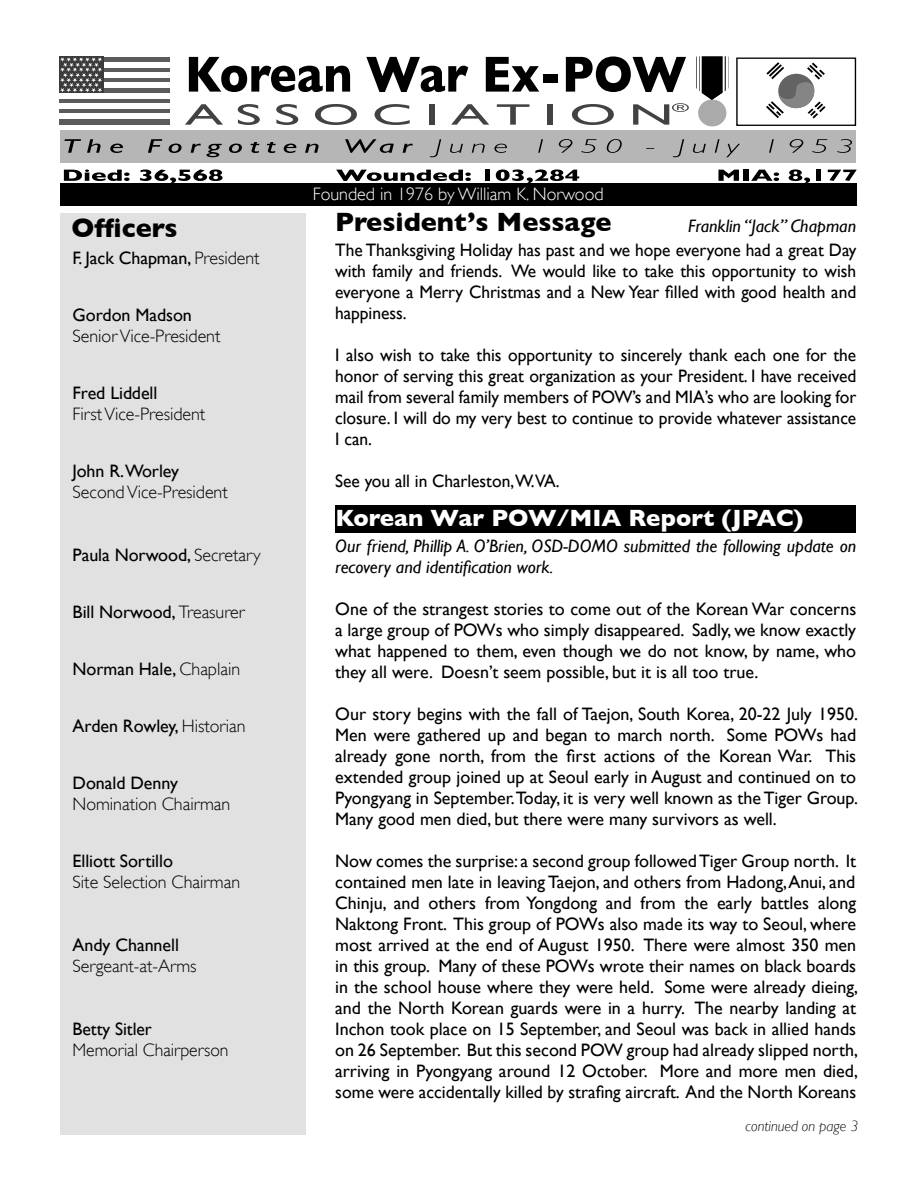
<style>
.page{position:relative;width:918px;height:1188px;background:#fff}
.page>*{position:absolute;margin:0;border:0;box-sizing:border-box;transform-origin:0 0}
.t1{font:700 27px "Gill Sans";color:#000}
.t2{font:700 24px "Gill Sans";color:#fff}
.t3{font:18px/21px "Gill Sans";color:#000;text-align:justify}
.t4{font:300 18px "Gill Sans";letter-spacing:-.005em;color:#000}
.t5{font:italic 18px/21px "Gill Sans";color:#000}
.t6{font:300 18px "Gill Sans";color:#fff}
.t7{font:italic 300 15px "Gill Sans";letter-spacing:-.005em;color:#000}
.s1{font-weight:300}
</style>
<div class="page">
<svg style="left:189px;top:57px;width:161px;height:35px"></svg>
<svg style="left:366px;top:57px;width:102px;height:35px"></svg>
<svg style="left:486px;top:57px;width:53px;height:35px"></svg>
<div style="left:543px;top:75px;width:15px;height:8px;background:#000"></div>
<svg style="left:566px;top:56px;width:120px;height:36px"></svg>
<svg style="left:185px;top:104px;width:38px;height:21px"></svg>
<svg style="left:238px;top:104px;width:22px;height:21px"></svg>
<svg style="left:276px;top:104px;width:22px;height:21px"></svg>
<svg style="left:315px;top:104px;width:42px;height:21px"></svg>
<svg style="left:375px;top:104px;width:35px;height:21px"></svg>
<div style="left:429px;top:104px;width:5px;height:21px;background:#424242"></div>
<svg style="left:451px;top:104px;width:38px;height:21px"></svg>
<svg style="left:497px;top:104px;width:32px;height:21px"></svg>
<div style="left:547px;top:104px;width:6px;height:21px;background:#424242"></div>
<svg style="left:572px;top:104px;width:42px;height:21px"></svg>
<svg style="left:633px;top:103px;width:56px;height:22px"></svg>
<div style="left:61px;top:130px;width:795px;height:33px;background:#b6b6b6"></div>
<svg style="left:766px;top:62px;width:60px;height:56px"></svg>
<div style="left:736px;top:58px;width:120px;height:68px;border:1px solid #000"></div>
<div style="left:59px;top:57px;width:111px;height:67px;background:#5b5b5b"></div>
<div style="left:59px;top:72px;width:111px;height:6px;background:#fff"></div>
<div style="left:59px;top:62px;width:111px;height:5px;background:#fff"></div>
<div style="left:59px;top:83px;width:111px;height:5px;background:#fff"></div>
<div style="left:59px;top:93px;width:111px;height:5px;background:#fff"></div>
<div style="left:59px;top:114px;width:111px;height:5px;background:#fff"></div>
<div style="left:59px;top:103px;width:111px;height:6px;background:#fff"></div>
<svg style="left:59px;top:56px;width:45px;height:37px"></svg>
<svg style="left:60px;top:58px;width:42px;height:34px"></svg>
<svg style="left:64px;top:139px;width:17px;height:14px"></svg>
<svg style="left:87px;top:139px;width:14px;height:14px"></svg>
<svg style="left:110px;top:144px;width:13px;height:9px"></svg>
<svg style="left:148px;top:139px;width:14px;height:14px"></svg>
<svg style="left:169px;top:144px;width:13px;height:9px"></svg>
<svg style="left:191px;top:144px;width:31px;height:13px"></svg>
<svg style="left:229px;top:144px;width:13px;height:9px"></svg>
<svg style="left:250px;top:142px;width:9px;height:11px"></svg>
<svg style="left:267px;top:142px;width:9px;height:11px"></svg>
<svg style="left:284px;top:144px;width:12px;height:9px"></svg>
<svg style="left:305px;top:144px;width:14px;height:9px"></svg>
<svg style="left:345px;top:139px;width:49px;height:14px"></svg>
<svg style="left:403px;top:144px;width:10px;height:9px"></svg>
<svg style="left:430px;top:139px;width:11px;height:18px"></svg>
<svg style="left:450px;top:144px;width:13px;height:9px"></svg>
<svg style="left:472px;top:144px;width:13px;height:9px"></svg>
<svg style="left:494px;top:144px;width:13px;height:9px"></svg>
<svg style="left:538px;top:139px;width:5px;height:14px"></svg>
<svg style="left:559px;top:139px;width:13px;height:14px"></svg>
<svg style="left:581px;top:139px;width:16px;height:14px"></svg>
<svg style="left:607px;top:139px;width:15px;height:14px"></svg>
<svg style="left:673px;top:139px;width:11px;height:18px"></svg>
<svg style="left:693px;top:144px;width:13px;height:9px"></svg>
<svg style="left:715px;top:139px;width:5px;height:14px"></svg>
<svg style="left:726px;top:144px;width:14px;height:13px"></svg>
<svg style="left:769px;top:139px;width:5px;height:14px"></svg>
<svg style="left:790px;top:139px;width:13px;height:14px"></svg>
<svg style="left:812px;top:139px;width:15px;height:14px"></svg>
<svg style="left:837px;top:139px;width:15px;height:14px"></svg>
<svg style="left:64px;top:170px;width:66px;height:11px"></svg>
<svg style="left:140px;top:169px;width:83px;height:14px"></svg>
<svg style="left:336px;top:170px;width:135px;height:11px"></svg>
<div style="left:485px;top:170px;width:5px;height:11px;background:#000"></div>
<svg style="left:496px;top:170px;width:83px;height:13px"></svg>
<svg style="left:718px;top:170px;width:21px;height:11px"></svg>
<div style="left:743px;top:170px;width:6px;height:11px;background:#000"></div>
<svg style="left:751px;top:170px;width:28px;height:11px"></svg>
<svg style="left:789px;top:170px;width:21px;height:13px"></svg>
<div style="left:816px;top:170px;width:5px;height:11px;background:#000"></div>
<svg style="left:828px;top:170px;width:29px;height:11px"></svg>
<div style="left:698px;top:99px;width:28px;height:27px;background:#aaa;border-radius:50%"></div>
<svg style="left:696px;top:56px;width:30px;height:44px"></svg>
<div style="left:60px;top:183px;width:796px;height:23px;background:#000"></div>
<div style="left:60px;top:213px;width:246px;height:921px;background:#e1e1e1"></div>
<div style="left:335px;top:505px;width:521px;height:28px;background:#000"></div>
<h1 class="t1" style="left:71px;top:212px;width:108px">Officers</h1>
<p class="t3" style="left:73px;top:247px;width:188px">F. Jack Chapman, <span class="s1">President</span></p>
<p class="t3" style="left:73px;top:304px;width:121px">Gordon Madson</p>
<p class="t4" style="left:73px;top:325px;width:149px">Senior Vice-President</p>
<p class="t3" style="left:73px;top:382px;width:86px">Fred Liddell</p>
<p class="t4" style="left:73px;top:403px;width:134px">First Vice-President</p>
<p class="t3" style="left:73px;top:460px;width:108px">John R.Worley</p>
<p class="t4" style="left:73px;top:481px;width:157px">Second Vice-President</p>
<p class="t3" style="left:73px;top:544px;width:190px">Paula Norwood, <span class="s1">Secretary</span></p>
<p class="t3" style="left:73px;top:601px;width:174px">Bill Norwood, <span class="s1">Treasurer</span></p>
<p class="t3" style="left:73px;top:658px;width:169px">Norman Hale, <span class="s1">Chaplain</span></p>
<p class="t3" style="left:73px;top:715px;width:175px">Arden Rowley, <span class="s1">Historian</span></p>
<p class="t3" style="left:73px;top:772px;width:107px">Donald Denny</p>
<p class="t4" style="left:73px;top:793px;width:159px">Nomination Chairman</p>
<p class="t3" style="left:73px;top:850px;width:102px">Elliott Sortillo</p>
<p class="t4" style="left:73px;top:871px;width:169px">Site Selection Chairman</p>
<p class="t3" style="left:73px;top:934px;width:108px">Andy Channell</p>
<p class="t4" style="left:73px;top:955px;width:126px">Sergeant-at-Arms</p>
<p class="t3" style="left:73px;top:1018px;width:81px">Betty Sitler</p>
<p class="t4" style="left:73px;top:1039px;width:157px">Memorial Chairperson</p>
<p class="t6" style="left:313px;top:183px;width:292px">Founded in 1976 by William K. Norwood</p>
<h1 class="t1" style="left:335px;top:206px;width:278px">President’s Message</h1>
<p class="t5" style="left:688px;top:215px;width:170px">Franklin “Jack” Chapman</p>
<p class="t3" style="left:335px;top:239px;width:523px">The Thanksgiving Holiday has past and we hope everyone had a great Day with family and friends. We would like to take this opportunity to wish everyone a Merry Christmas and a New Year filled with good health and happiness.</p>
<p class="t3" style="left:335px;top:344px;width:523px">I also wish to take this opportunity to sincerely thank each one for the honor of serving this great organization as your President. I have received mail from several family members of POW’s and MIA’s who are looking for closure. I will do my very best to continue to provide whatever assistance I can.</p>
<p class="t3" style="left:335px;top:470px;width:226px">See you all in Charleston,W.VA.</p>
<h2 class="t2" style="left:335px;top:504px;width:469px">Korean War POW/MIA Report (JPAC)</h2>
<p class="t5" style="left:335px;top:536px;width:522px">Our friend, Phillip A. O’Brien, OSD-DOMO submitted the following update on recovery and identification work.</p>
<p class="t3" style="left:335px;top:599px;width:523px">One of the strangest stories to come out of the Korean War concerns a large group of POWs who simply disappeared. Sadly, we know exactly what happened to them, even though we do not know, by name, who they all were. Doesn’t seem possible, but it is all too true.</p>
<p class="t3" style="left:335px;top:704px;width:524px">Our story begins with the fall of Taejon, South Korea, 20-22 July 1950.<br>Men were gathered up and began to march north. Some POWs had already gone north, from the first actions of the Korean War. This extended group joined up at Seoul early in August and continued on to Pyongyang in September.Today, it is very well known as the Tiger Group.<br>Many good men died, but there were many survivors as well.</p>
<p class="t3" style="left:335px;top:851px;width:524px;text-align:left">Now comes the surprise: a second group followed Tiger Group north. It contained men late in leaving Taejon, and others from Hadong, Anui, and Chinju, and others from Yongdong and from the early battles along Naktong Front. This group of POWs also made its way to Seoul, where most arrived at the end of August 1950. There were almost 350 men in this group. Many of these POWs wrote their names on black boards in the school house where they were held. Some were already dieing, and the North Korean guards were in a hurry. The nearby landing at Inchon took place on 15 September, and Seoul was back in allied hands on 26 September. But this second POW group had already slipped north, arriving in Pyongyang around 12 October. More and more men died, some were accidentally killed by strafing aircraft. And the North Koreans</p>
<p class="t7" style="left:746px;top:1117px;width:114px">continued on page 3</p>
</div>
